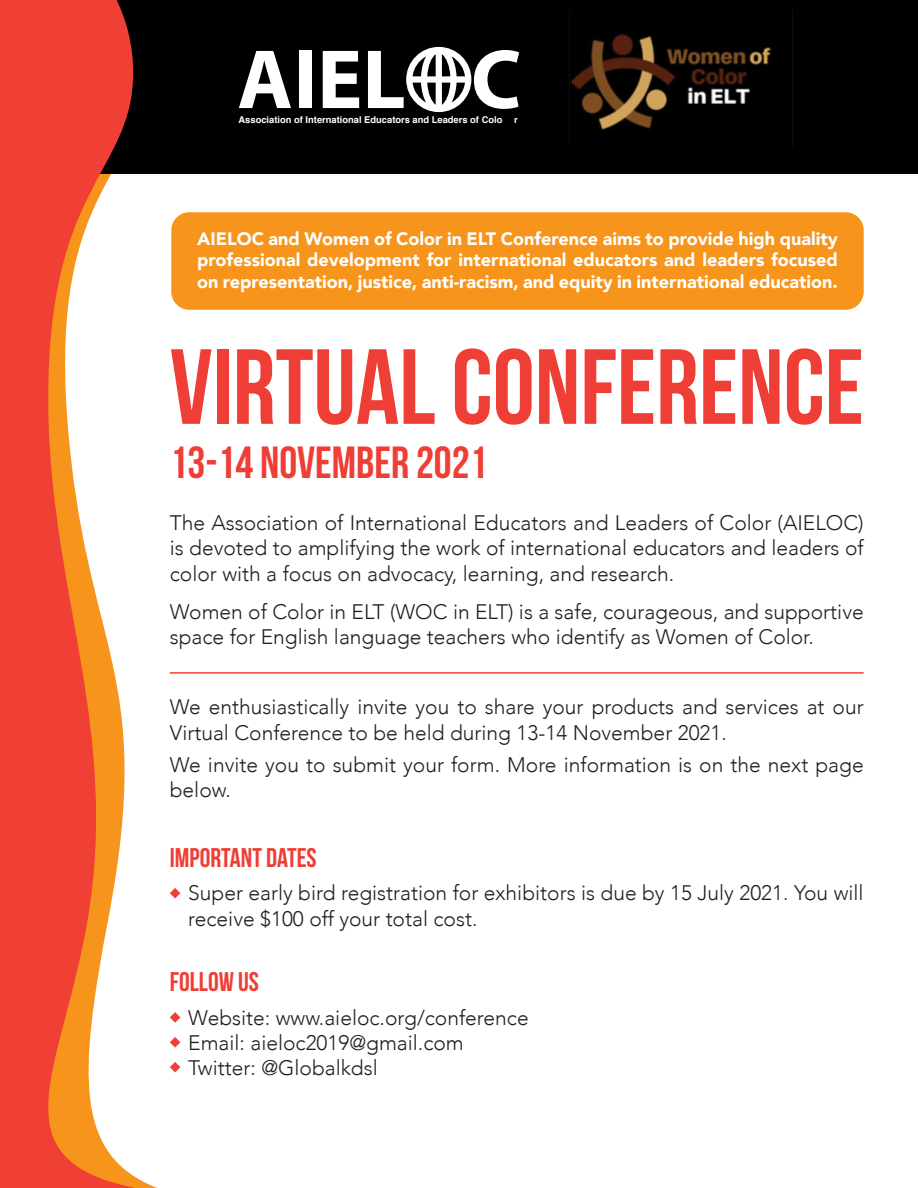
<style>
.page{position:relative;width:918px;height:1188px;background:#fff}
.page>*{position:absolute;margin:0;border:0;box-sizing:border-box;transform-origin:0 0}
.t1{font:106.5px "Bebas Neue";color:#ee3e35}
.t2{font:45px "Bebas Neue";color:#ee3e35}
.t3{font:27px "Bebas Neue";color:#ee3e35}
.t4{font:300 21px/25.2px "Avenir";color:#231f20}
.t5{font:900 18px/21.6px "Avenir";color:#fff;text-align:justify}
.t6{font:700 9.3px "Helvetica";color:#fff}
</style>
<div class="page">
<div style="left:0;top:0;width:918px;height:174px;background:#000"></div>
<svg style="left:0;top:0;width:136px;height:1188px;fill:#f04036"></svg>
<svg style="left:239px;top:51px;width:52px;height:57px"></svg>
<div style="left:299px;top:51px;width:13px;height:57px;background:#fff"></div>
<svg style="left:323px;top:51px;width:36px;height:57px"></svg>
<svg style="left:368px;top:47px;width:151px;height:65px"></svg>
<img style="left:570px;top:10px;width:223px;height:136px">
<div style="left:171px;top:212px;width:693px;height:98px;background:#f7941c;border-radius:18px"></div>
<hr style="left:170px;top:672px;width:694px;height:2px;background:#f04036">
<svg style="left:170px;top:888px;width:10px;height:10px"></svg>
<svg style="left:170px;top:1012px;width:10px;height:11px"></svg>
<svg style="left:170px;top:1037px;width:10px;height:11px"></svg>
<svg style="left:170px;top:1062px;width:10px;height:10px"></svg>
<p class="t6" style="left:239px;top:113px;width:281px">Association of International Educators and Leaders of Colo r</p>
<p class="t5" style="left:197px;top:227px;width:642px">AIELOC and Women of Color in ELT Conference aims to provide high quality professional development for international educators and leaders focused on representation, justice, anti-racism, and equity in international education.</p>
<p class="t1" style="left:170px;top:329px;width:696px">VIRTUAL CONFERENCE</p>
<p class="t2" style="left:170px;top:438px;width:319px">13-14 NOVEMBER 2021</p>
<p class="t4" style="left:170px;top:510px;width:695px;text-align:justify">The Association of International Educators and Leaders of Color (AIELOC) is devoted to amplifying the work of international educators and leaders of color with a focus on advocacy, learning, and research.</p>
<p class="t4" style="left:170px;top:599px;width:695px">Women of Color in ELT (WOC in ELT) is a safe, courageous, and supportive space for English language teachers who identify as Women of Color.</p>
<p class="t4" style="left:170px;top:694px;width:695px">We enthusiastically invite you to share your products and services at our<br>Virtual Conference to be held during 13-14 November 2021.</p>
<p class="t4" style="left:170px;top:752px;width:695px">We invite you to submit your form. More information is on the next page below.</p>
<p class="t3" style="left:170px;top:843px;width:148px">IMPORTANT DATES</p>
<p class="t4" style="left:188px;top:880px;width:677px">Super early bird registration for exhibitors is due by 15 July 2021. You will receive $100 off your total cost.</p>
<p class="t3" style="left:170px;top:967px;width:91px">FOLLOW US</p>
<p class="t4" style="left:188px;top:1005px;width:342px">Website: www.aieloc.org/conference</p>
<p class="t4" style="left:188px;top:1030px;width:277px">Email: aieloc2019@gmail.com</p>
<p class="t4" style="left:188px;top:1055px;width:191px">Twitter: @Globalkdsl</p>
</div>
